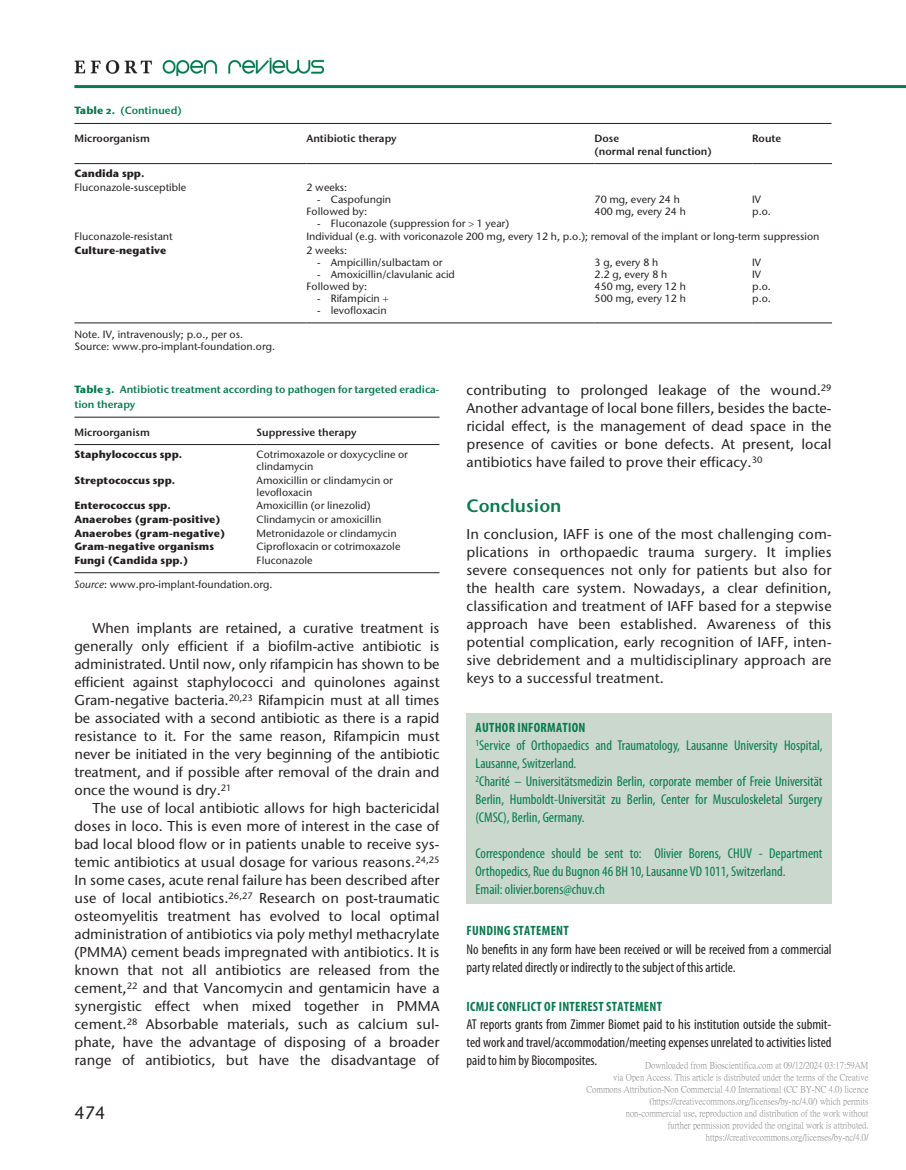
<style>
.page{position:relative;width:906px;height:1170px;background:#fff}
.page>*{position:absolute;margin:0;border:0;box-sizing:border-box;transform-origin:0 0}
.t1{font:600 18px "Stone Sans ITC Pro";color:#077a4e}
.t2{font:500 18px "Stone Sans ITC Pro";color:#231f20}
.t3{font:500 14.25px/18px "Stone Sans ITC Pro";letter-spacing:.005em;color:#231f20;text-align:justify}
.t4{font:condensed 14.25px/18px "Myriad Pro";color:#077a4e}
.t5{font:condensed 14.25px/18px "Myriad Pro";color:#231f20}
.t6{font:700 condensed 13.5px "Myriad Pro";letter-spacing:.02em;color:#077a4e}
.t7{font:500 10.5px/12px "Stone Sans ITC Pro";color:#231f20}
.t8{font:700 10.5px "Stone Sans ITC Pro";color:#231f20}
.t9{font:600 10.5px/15px "Stone Sans ITC Pro";color:#077a4e}
.t10{font:600 10.5px/12.8px "Stone Sans ITC Pro";color:#231f20}
.t11{font:9px/12px "P Ming Li U";color:rgb(0 0 0/.5);text-align:right}
.s1{font-weight:700}
.s2{font-style:italic}
</style>
<div class="page">
<img style="left:74px;top:57px;width:250px;height:19px">
<hr style="left:74px;top:85px;width:832px;height:3px;background:#077a4e">
<div style="left:466px;top:713px;width:365px;height:190px;background:#cad8cd"></div>
<hr style="left:74px;top:163px;width:232px;height:1px;background:#231f20">
<hr style="left:306px;top:163px;width:288px;height:1px;background:#231f20">
<hr style="left:594px;top:163px;width:158px;height:1px;background:#231f20">
<hr style="left:752px;top:163px;width:80px;height:1px;background:#231f20">
<hr style="left:74px;top:322px;width:232px;height:1px;background:#231f20">
<hr style="left:306px;top:322px;width:288px;height:1px;background:#231f20">
<hr style="left:594px;top:322px;width:158px;height:1px;background:#231f20">
<hr style="left:752px;top:322px;width:80px;height:1px;background:#231f20">
<hr style="left:74px;top:123px;width:757px;height:1px;background:#231f20">
<hr style="left:74px;top:417px;width:365px;height:1px;background:#231f20">
<hr style="left:74px;top:444px;width:183px;height:1px;background:#231f20">
<hr style="left:256px;top:444px;width:183px;height:1px;background:#231f20">
<hr style="left:74px;top:572px;width:183px;height:1px;background:#231f20">
<hr style="left:256px;top:572px;width:183px;height:1px;background:#231f20">
<p class="t9" style="left:74px;top:103px;width:109px"><span class="s1">Table 2.</span> (Continued)</p>
<p class="t10" style="left:74px;top:132px;width:77px">Microorganism</p>
<p class="t10" style="left:306px;top:132px;width:92px">Antibiotic therapy</p>
<p class="t10" style="left:594px;top:132px;width:119px">Dose<br>(normal renal function)</p>
<p class="t10" style="left:752px;top:132px;width:31px">Route</p>
<p class="t8" style="left:74px;top:166px;width:72px">Candida spp.</p>
<p class="t7" style="left:74px;top:181px;width:113px">Fluconazole-susceptible</p>
<p class="t7" style="left:306px;top:181px;width:42px">2 weeks:</p>
<p class="t7" style="left:306px;top:193px;width:86px;text-indent:10px">- Caspofungin<br>Followed by:</p>
<p class="t7" style="left:317px;top:217px;width:194px">- Fluconazole (suppression for 1 year)</p>
<p class="t7" style="left:594px;top:193px;width:93px">70 mg, every 24 h<br>400 mg, every 24 h</p>
<p class="t7" style="left:752px;top:193px;width:20px">IV p.o.</p>
<p class="t7" style="left:74px;top:230px;width:100px">Fluconazole-resistant</p>
<p class="t7" style="left:306px;top:230px;width:514px">Individual (e.g. with voriconazole 200 mg, every 12 h, p.o.); removal of the implant or long-term suppression</p>
<p class="t8" style="left:74px;top:243px;width:93px">Culture-negative</p>
<p class="t7" style="left:306px;top:244px;width:42px">2 weeks:</p>
<p class="t7" style="left:317px;top:256px;width:127px">- Ampicillin/sulbactam or</p>
<p class="t7" style="left:306px;top:268px;width:150px;text-indent:10px">- Amoxicillin/clavulanic acid<br>Followed by:</p>
<p class="t7" style="left:317px;top:292px;width:64px">- Rifampicin</p>
<p class="t7" style="left:317px;top:304px;width:71px">- levofloxacin</p>
<p class="t7" style="left:594px;top:256px;width:93px">3 g, every 8 h<br>2.2 g, every 8 h<br>450 mg, every 12 h<br>500 mg, every 12 h</p>
<p class="t7" style="left:752px;top:256px;width:20px">IV<br>IV p.o. p.o.</p>
<p class="t7" style="left:74px;top:328px;width:202px">Note. IV, intravenously; p.o., per os.<br>Source: www.pro-implant-foundation.org.</p>
<p class="t9" style="left:74px;top:381px;width:366px"><span class="s1">Table 3.</span> Antibiotic treatment according to pathogen for targeted eradica&shy;tion therapy</p>
<p class="t10" style="left:74px;top:425px;width:77px">Microorganism</p>
<p class="t10" style="left:257px;top:425px;width:101px">Suppressive therapy</p>
<p class="t8" style="left:74px;top:448px;width:109px">Staphylococcus spp.</p>
<p class="t7" style="left:257px;top:448px;width:153px">Cotrimoxazole or doxycycline or clindamycin</p>
<p class="t8" style="left:74px;top:473px;width:102px">Streptococcus spp.</p>
<p class="t7" style="left:257px;top:474px;width:138px">Amoxicillin or clindamycin or levofloxacin</p>
<p class="t8" style="left:74px;top:499px;width:98px">Enterococcus spp.</p>
<p class="t7" style="left:257px;top:499px;width:115px">Amoxicillin (or linezolid)</p>
<p class="t8" style="left:74px;top:512px;width:148px">Anaerobes (gram-positive)</p>
<p class="t7" style="left:257px;top:513px;width:126px">Clindamycin or amoxicillin</p>
<p class="t8" style="left:74px;top:526px;width:152px">Anaerobes (gram-negative)</p>
<p class="t7" style="left:257px;top:526px;width:142px">Metronidazole or clindamycin</p>
<p class="t8" style="left:74px;top:539px;width:141px">Gram-negative organisms</p>
<p class="t7" style="left:257px;top:540px;width:145px">Ciprofloxacin or cotrimoxazole</p>
<p class="t8" style="left:74px;top:553px;width:115px">Fungi (Candida spp.)</p>
<p class="t7" style="left:257px;top:554px;width:58px">Fluconazole</p>
<p class="t7" style="left:74px;top:578px;width:200px"><span class="s2">Source</span>: www.pro-implant-foundation.org.</p>
<p class="t3" style="left:74px;top:618px;width:366px;text-indent:18px">When implants are retained, a curative treatment is generally only efficient if a biofilm-active antibiotic is administrated. Until now, only rifampicin has shown to be efficient against staphylococci and quinolones against Gram-negative bacteria.<sup>20,23</sup> Rifampicin must at all times be associated with a second antibiotic as there is a rapid resistance to it. For the same reason, Rifampicin must never be initiated in the very beginning of the antibiotic treatment, and if possible after removal of the drain and once the wound is dry.<sup>21</sup></p>
<p class="t3" style="left:74px;top:798px;width:366px;text-indent:18px">The use of local antibiotic allows for high bactericidal doses in loco. This is even more of interest in the case of bad local blood flow or in patients unable to receive sys&shy;temic antibiotics at usual dosage for various reasons.<sup>24,25<br></sup>In some cases, acute renal failure has been described after use of local antibiotics.<sup>26,27</sup> Research on post-traumatic osteomyelitis treatment has evolved to local optimal administration of antibiotics via poly methyl methacrylate (PMMA) cement beads impregnated with antibiotics. It is known that not all antibiotics are released from the cement,<sup>22</sup> and that Vancomycin and gentamicin have a synergistic effect when mixed together in PMMA cement.<sup>28</sup> Absorbable materials, such as calcium sul&shy;phate, have the advantage of disposing of a broader range of antibiotics, but have the disadvantage of</p>
<p class="t2" style="left:74px;top:1101px;width:32px">474</p>
<p class="t3" style="left:466px;top:381px;width:366px">contributing to prolonged leakage of the wound.<sup>29<br></sup>Another advantage of local bone fillers, besides the bacte&shy;ricidal effect, is the management of dead space in the presence of cavities or bone defects. At present, local antibiotics have failed to prove their efficacy.<sup>30</sup></p>
<p class="t1" style="left:466px;top:494px;width:97px">Conclusion</p>
<p class="t3" style="left:466px;top:525px;width:366px">In conclusion, IAFF is one of the most challenging com&shy;plications in orthopaedic trauma surgery. It implies severe consequences not only for patients but also for the health care system. N owadays, a clear definition, classification and treatment of IAFF based for a stepwise approach have been established. Awareness of this potential complication, early recognition of IAFF, inten&shy;sive debridement and a multidisciplinary approach are keys to a successful treatment.</p>
<p class="t6" style="left:475px;top:719px;width:111px">AUTHOR INFORMATION</p>
<p class="t4" style="left:475px;top:736px;width:348px"><sup>1</sup>Service of Orthopaedics and Traumatology, Lausanne University Hospital, Lausanne, Switzerland.<br><sup>2</sup>Charité – Universitätsmedizin Berlin, corporate member of Freie Universität Berlin, Humboldt-Universität zu Berlin, Center for Musculoskeletal Surgery (CMSC), Berlin, Germany.</p>
<p class="t4" style="left:475px;top:844px;width:348px">Correspondence should be sent to: Olivier Borens, CHUV - Department<br>Orthopedics, Rue du Bugnon 46 BH 10, Lausanne VD 1011, Switzerland.<br>Email: olivier.borens@chuv.ch</p>
<p class="t6" style="left:466px;top:922px;width:104px">FUNDING STATEMENT</p>
<p class="t5" style="left:466px;top:939px;width:366px">No benefits in any form have been received or will be received from a commercial party related directly or indirectly to the subject of this article.</p>
<p class="t6" style="left:466px;top:997px;width:197px">ICMJE CONFLICT OF INTEREST STATEMENT</p>
<p class="t5" style="left:466px;top:1014px;width:366px;text-align:justify">AT reports grants from Zimmer Biomet paid to his institution outside the submit&shy;ted work and travel/accommodation/meeting expenses unrelated to activities listed paid to him by Biocomposites.</p>
<p class="t11" style="left:586px;top:1059px;width:283px">Downloaded from Bioscientifica.com at 09/12/2024 03:17:59AM<br>via Open Access. This article is distributed under the terms of the Creative Commons Attribution-Non Commercial 4.0 International (CC BY-NC 4.0) licence (https://creativecommons.org/licenses/by-nc/4.0/) which permits<br>non-commercial use, reproduction and distribution of the work without<br>further permission provided the original work is attributed. https://creativecommons.org/licenses/by-nc/4.0/</p>
</div>
